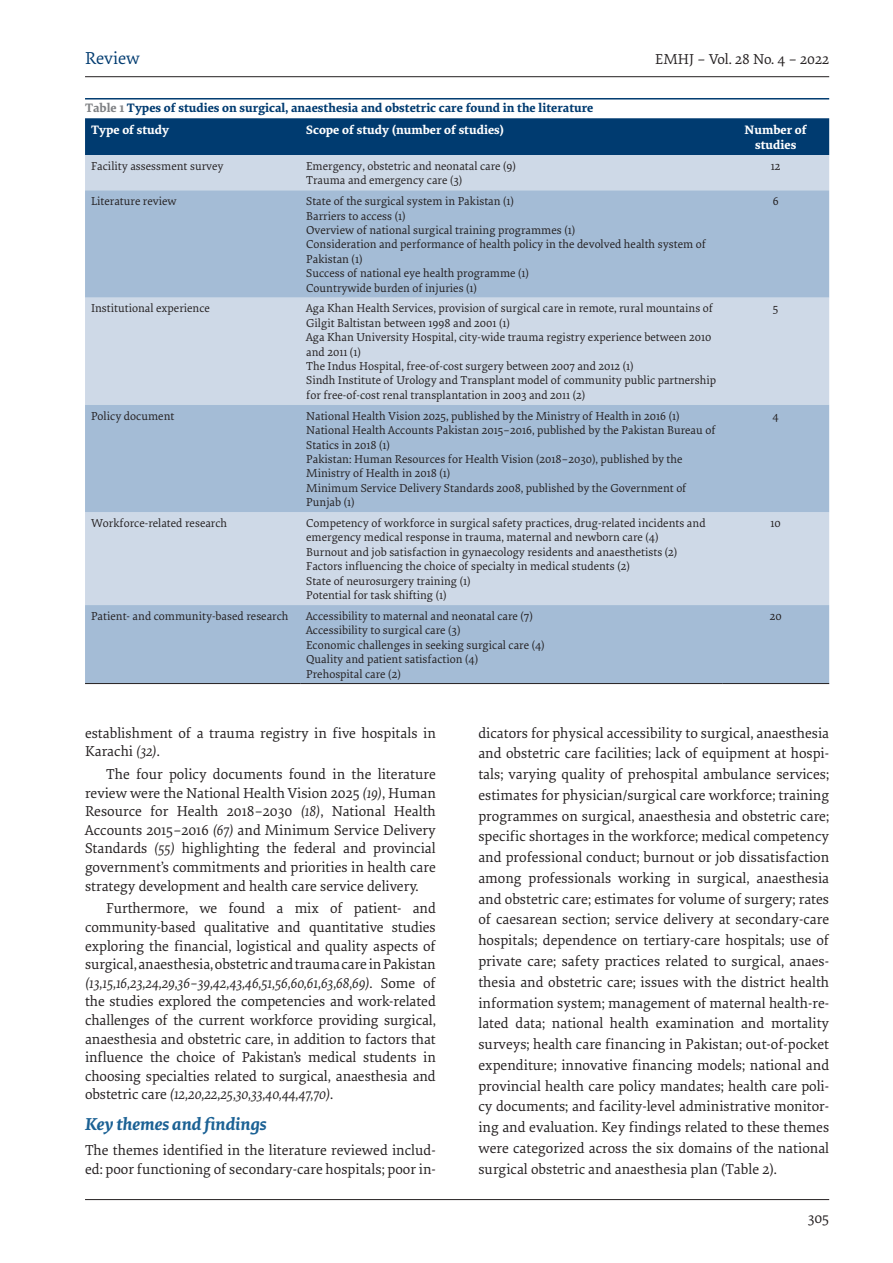
<style>
.page{position:relative;width:893px;height:1263px;background:#fff}
.page>*{position:absolute;margin:0;border:0;box-sizing:border-box;transform-origin:0 0}
.t1{font:italic 700 18px "Elena";color:#1b6194}
.t2{font:18px "Elena";color:#003b70}
.Body_1{font:15px/20.7px "Elena";color:#231f20}
.Body{font:15px/18.6px "Elena";color:#231f20;text-align:justify}
.tabletit{font:700 12.75px "Elena";color:#003b70}
.tabletxt1{font:700 12.75px/15.3px "Elena";color:#fff;text-align:center}
.tabletxt{font:12px/14.4px "Elena";color:#231f20}
.s1{color:#808285}
.s2{font-style:italic}
</style>
<div class="page">
<hr style="left:85px;top:1199px;width:744px;height:1px;background:#231f20">
<hr style="left:85px;top:76px;width:744px;height:1px;background:#231f20">
<hr style="left:85px;top:98px;width:744px;height:2px;background:#003b70">
<div style="left:85px;top:118px;width:744px;height:37px;background:#003b70"></div>
<div style="left:85px;top:155px;width:744px;height:35px;background:#ced9e7"></div>
<svg style="left:85px;top:190px;width:744px;height:493px;background:#b5c7dc"></svg>
<hr style="left:85px;top:683px;width:215px;height:1px;background:#231f20">
<hr style="left:300px;top:683px;width:422px;height:1px;background:#231f20">
<hr style="left:722px;top:683px;width:107px;height:1px;background:#231f20">
<div style="left:91px;top:124px;width:203px;height:13px;background:#003b70"></div>
<div style="left:306px;top:124px;width:410px;height:13px;background:#003b70"></div>
<div style="left:728px;top:124px;width:95px;height:28px;background:#003b70"></div>
<h1 class="t2" style="left:85px;top:46px;width:56px">Review</h1>
<p class="Body_1" style="left:655px;top:48px;width:175px">EMHJ – Vol. 28 No. 4 – 2022</p>
<p class="tabletit" style="left:85px;top:98px;width:510px"><span class="s1">Table 1</span> Types of studies on surgical, anaesthesia and obstetric care found in the literature</p>
<p class="tabletxt1" style="left:91px;top:121px;width:80px">Type of study</p>
<p class="tabletxt1" style="left:306px;top:121px;width:200px">Scope of study (number of studies)</p>
<p class="tabletxt1" style="left:745px;top:121px;width:64px">Number of studies</p>
<p class="tabletxt" style="left:91px;top:158px;width:134px">Facility assessment survey</p>
<p class="tabletxt" style="left:306px;top:158px;width:211px">Emergency, obstetric and neonatal care (9)</p>
<p class="tabletxt" style="left:306px;top:173px;width:158px">Trauma and emergency care (3)</p>
<p class="tabletxt" style="left:771px;top:158px;width:11px">12</p>
<p class="tabletxt" style="left:91px;top:194px;width:87px">Literature review</p>
<p class="tabletxt" style="left:306px;top:194px;width:209px">State of the surgical system in Pakistan (1)</p>
<p class="tabletxt" style="left:306px;top:208px;width:101px">Barriers to access (1)</p>
<p class="tabletxt" style="left:306px;top:222px;width:271px">Overview of national surgical training programmes (1)</p>
<p class="tabletxt" style="left:306px;top:237px;width:401px">Consideration and performance of health policy in the devolved health system of<br>Pakistan (1)</p>
<p class="tabletxt" style="left:306px;top:266px;width:224px">Success of national eye health programme (1)</p>
<p class="tabletxt" style="left:306px;top:280px;width:172px">Countrywide burden of injuries (1)</p>
<p class="tabletxt" style="left:91px;top:301px;width:121px">Institutional experience</p>
<p class="tabletxt" style="left:306px;top:301px;width:408px">Aga Khan Health Services, provision of surgical care in remote, rural mountains of<br>Gilgit Baltistan between 1998 and 2001 (1)</p>
<p class="tabletxt" style="left:306px;top:330px;width:407px">Aga Khan University Hospital, city-wide trauma registry experience between 2010 and 2011 (1)</p>
<p class="tabletxt" style="left:306px;top:358px;width:329px">The Indus Hospital, free-of-cost surgery between 2007 and 2012 (1)</p>
<p class="tabletxt" style="left:306px;top:373px;width:411px">Sindh Institute of Urology and Transplant model of community public partnership for free-of-cost renal transplantation in 2003 and 2011 (2)</p>
<p class="tabletxt" style="left:91px;top:408px;width:85px">Policy document</p>
<p class="tabletxt" style="left:306px;top:408px;width:375px">National Health Vision 2025, published by the Ministry of Health in 2016 (1)</p>
<p class="tabletxt" style="left:306px;top:423px;width:411px">National Health Accounts Pakistan 2015–2016, published by the Pakistan Bureau of<br>Statics in 2018 (1)</p>
<p class="tabletxt" style="left:306px;top:451px;width:378px">Pakistan: Human Resources for Health Vision (2018–2030), published by the<br>Ministry of Health in 2018 (1)</p>
<p class="tabletxt" style="left:306px;top:480px;width:382px">Minimum Service Delivery Standards 2008, published by the Government of<br>Punjab (1)</p>
<p class="tabletxt" style="left:91px;top:515px;width:138px">Workforce-related research</p>
<p class="tabletxt" style="left:306px;top:515px;width:401px">Competency of workforce in surgical safety practices, drug-related incidents and emergency medical response in trauma, maternal and newborn care (4)</p>
<p class="tabletxt" style="left:306px;top:544px;width:373px">Burnout and job satisfaction in gynaecology residents and anaesthetists (2)</p>
<p class="tabletxt" style="left:306px;top:559px;width:325px">Factors influencing the choice of specialty in medical students (2)</p>
<p class="tabletxt" style="left:306px;top:573px;width:166px">State of neurosurgery training (1)</p>
<p class="tabletxt" style="left:306px;top:587px;width:142px">Potential for task shifting (1)</p>
<p class="tabletxt" style="left:91px;top:608px;width:199px">Patient- and community-based research</p>
<p class="tabletxt" style="left:306px;top:608px;width:228px">Accessibility to maternal and neonatal care (7)</p>
<p class="tabletxt" style="left:306px;top:623px;width:156px">Accessibility to surgical care (3)</p>
<p class="tabletxt" style="left:306px;top:637px;width:240px">Economic challenges in seeking surgical care (4)</p>
<p class="tabletxt" style="left:306px;top:651px;width:173px">Quality and patient satisfaction (4)</p>
<p class="tabletxt" style="left:306px;top:666px;width:96px">Prehospital care (2)</p>
<p class="tabletxt" style="left:773px;top:194px;width:7px">6</p>
<p class="tabletxt" style="left:773px;top:301px;width:7px">5</p>
<p class="tabletxt" style="left:773px;top:408px;width:8px">4</p>
<p class="tabletxt" style="left:770px;top:515px;width:12px">10</p>
<p class="tabletxt" style="left:770px;top:608px;width:13px">20</p>
<p class="Body" style="left:85px;top:723px;width:352px">establishment of a trauma registry in five hospitals in<br>Karachi <span class="s2">(32)</span>.</p>
<p class="Body" style="left:85px;top:764px;width:352px;text-indent:21px">The four policy documents found in the literature review were the National Health Vision 2025 <span class="s2">(19)</span>, Human Resource for Health 2018–2030 <span class="s2">(18)</span>, National Health Accounts 2015–2016 <span class="s2">(67)</span> and Minimum Service Delivery Standards <span class="s2">(55)</span> highlighting the federal and provincial government’s commitments and priorities in health care strategy development and health care service delivery.</p>
<p class="Body" style="left:85px;top:899px;width:352px;text-indent:21px">Furthermore, we found a mix of patient- and community-based qualitative and quantitative studies exploring the financial, logistical and quality aspects of surgical, anaesthesia, obstetric and trauma care in Pakistan <span class="s2">(13,15,16,23,24,29,36–39,42,43,46,51,56,60,61,63,68,69)</span>. Some of the studies explored the competencies and work-related challenges of the current workforce providing surgical, anaesthesia and obstetric care, in addition to factors that influence the choice of Pakistan’s medical students in choosing specialties related to surgical, anaesthesia and obstetric care <span class="s2">(12,20,22,25,30,33,40,44,47,70)</span>.</p>
<h2 class="t1" style="left:85px;top:1111px;width:183px">Key themes and findings</h2>
<p class="Body_1" style="left:85px;top:1140px;width:352px;line-height:18.6px">The themes identified in the literature reviewed includ&shy;ed: poor functioning of secondary-care hospitals; poor in-</p>
<p class="Body_1" style="left:478px;top:722px;width:352px;text-align:justify">dicators for physical accessibility to surgical, anaesthesia and obstetric care facilities; lack of equipment at hospi&shy;tals; varying quality of prehospital ambulance services; estimates for physician/surgical care workforce; training programmes on surgical, anaesthesia and obstetric care; specific shortages in the workforce; medical competency and professional conduct; burnout or job dissatisfaction among professionals working in surgical, anaesthesia and obstetric care; estimates for volume of surgery; rates of caesarean section; service delivery at secondary-care hospitals; dependence on tertiary-care hospitals; use of private care; safety practices related to surgical, anaes&shy;thesia and obstetric care; issues with the district health information system; management of maternal health-re&shy;lated data; national health examination and mortality surveys; health care financing in Pakistan; out-of-pocket expenditure; innovative financing models; national and provincial health care policy mandates; health care poli&shy;cy documents; and facility-level administrative monitor&shy;ing and evaluation. Key findings related to these themes were categorized across the six domains of the national surgical obstetric and anaesthesia plan (Table 2).</p>
<p class="Body_1" style="left:808px;top:1207px;width:23px">305</p>
</div>
